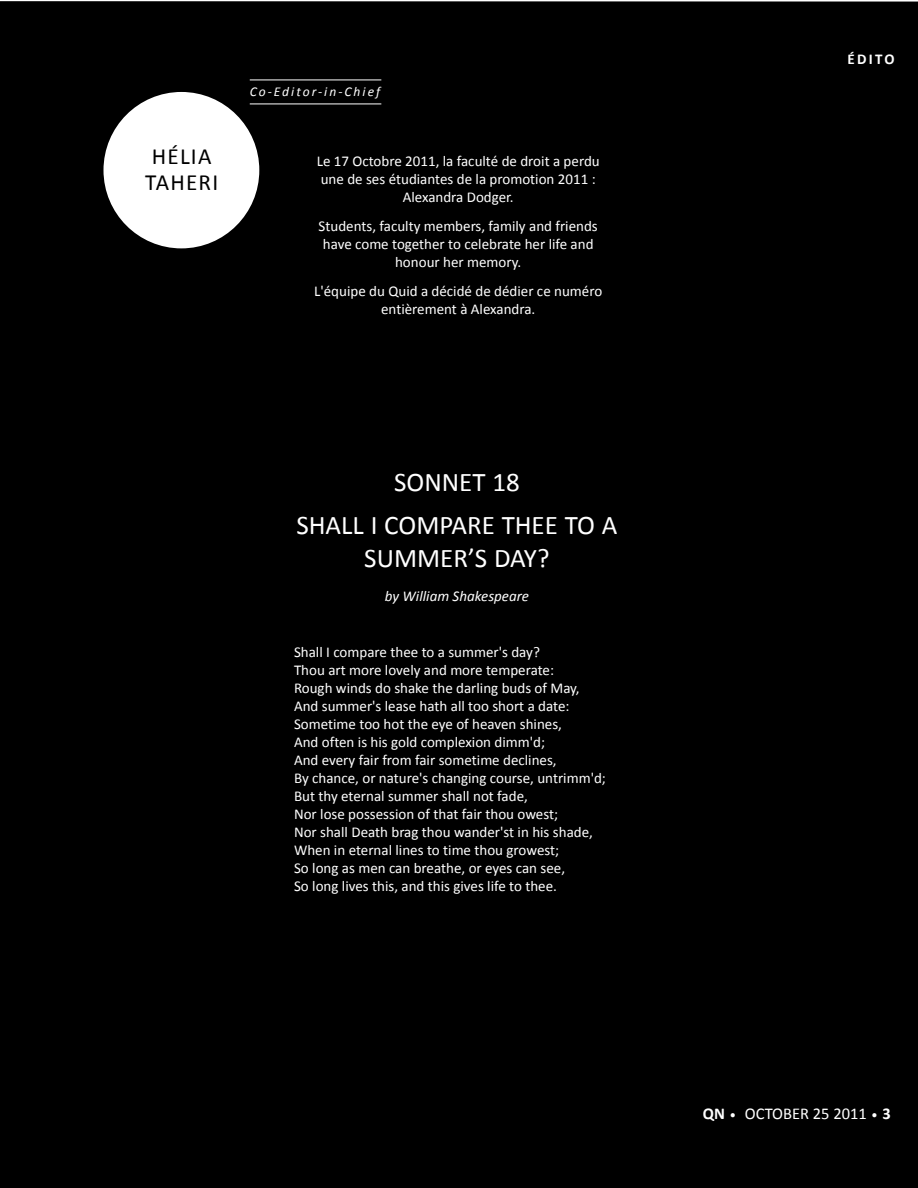
<style>
.page{position:relative;width:918px;height:1188px;background:#fff}
.page>*{position:absolute;margin:0;border:0;box-sizing:border-box;transform-origin:0 0}
.t1{font:27px/43.2px "Calibri";color:#fff;text-align:center}
.t2{font:23.25px/26px "Calibri";letter-spacing:.05em;color:#000}
.t3{font:16.5px "Calibri";color:#fff}
.t4{font:15px/18px "Calibri";color:#fff;text-align:center}
.t5{font:italic 15px "Calibri";color:#fff}
.t6{font:700 15px "Calibri";letter-spacing:.155em;color:#fff}
.t7{font:italic 13.5px "Calibri";letter-spacing:.15em;color:#fff}
.s1{font-weight:700}
.s2{font-family:"Courier New";font-weight:700;font-size:13.5px}
</style>
<div class="page">
<div style="left:0;top:1px;width:918px;height:1187px;background:#000"></div>
<div style="left:104px;top:92px;width:155px;height:156px;background:#fff;border-radius:50%"></div>
<hr style="left:250px;top:104px;width:131px;height:1px;background:#fff">
<hr style="left:250px;top:80px;width:131px;height:1px;background:#fff">
<h2 class="t2" style="left:145px;top:145px;width:75px">HÉLIA<br>TAHERI</h2>
<p class="t7" style="left:250px;top:86px;width:132px">Co-Editor-in-Chief</p>
<p class="t4" style="left:317px;top:154px;width:285px">Le 17 Octobre 2011, la faculté de droit a perdu une de ses étudiantes de la promotion 2011 :<br>Alexandra Dodger.</p>
<p class="t4" style="left:319px;top:218px;width:281px">Students, faculty members, family and friends have come together to celebrate her life and honour her memory.</p>
<p class="t4" style="left:314px;top:283px;width:290px">L'équipe du Quid a décidé de dédier ce numéro entièrement à Alexandra.</p>
<h1 class="t1" style="left:296px;top:463px;width:323px">SONNET 18<br>SHALL I COMPARE THEE TO A</h1>
<h1 class="t1" style="left:364px;top:538px;width:187px">SUMMER’S DAY?</h1>
<p class="t5" style="left:385px;top:590px;width:146px">by William Shakespeare</p>
<p class="t4" style="left:294px;top:644px;width:313px;text-align:left">Shall I compare thee to a summer's day?<br>Thou art more lovely and more temperate:<br>Rough winds do shake the darling buds of May, And summer's lease hath all too short a date:<br>Sometime too hot the eye of heaven shines,<br>And often is his gold complexion dimm'd;<br>And every fair from fair sometime declines,<br>By chance, or nature's changing course, untrimm'd; But thy eternal summer shall not fade,<br>Nor lose possession of that fair thou owest;<br>Nor shall Death brag thou wander'st in his shade, When in eternal lines to time thou growest;<br>So long as men can breathe, or eyes can see,<br>So long lives this, and this gives life to thee.</p>
<p class="t6" style="left:847px;top:52px;width:49px">ÉDITO</p>
<p class="t3" style="left:703px;top:1107px;width:189px"><span class="s1">QN</span> <span class="s2">•</span> OCTOBER 25 2011 <span class="s2">•</span> <span class="s1">3</span></p>
</div>
